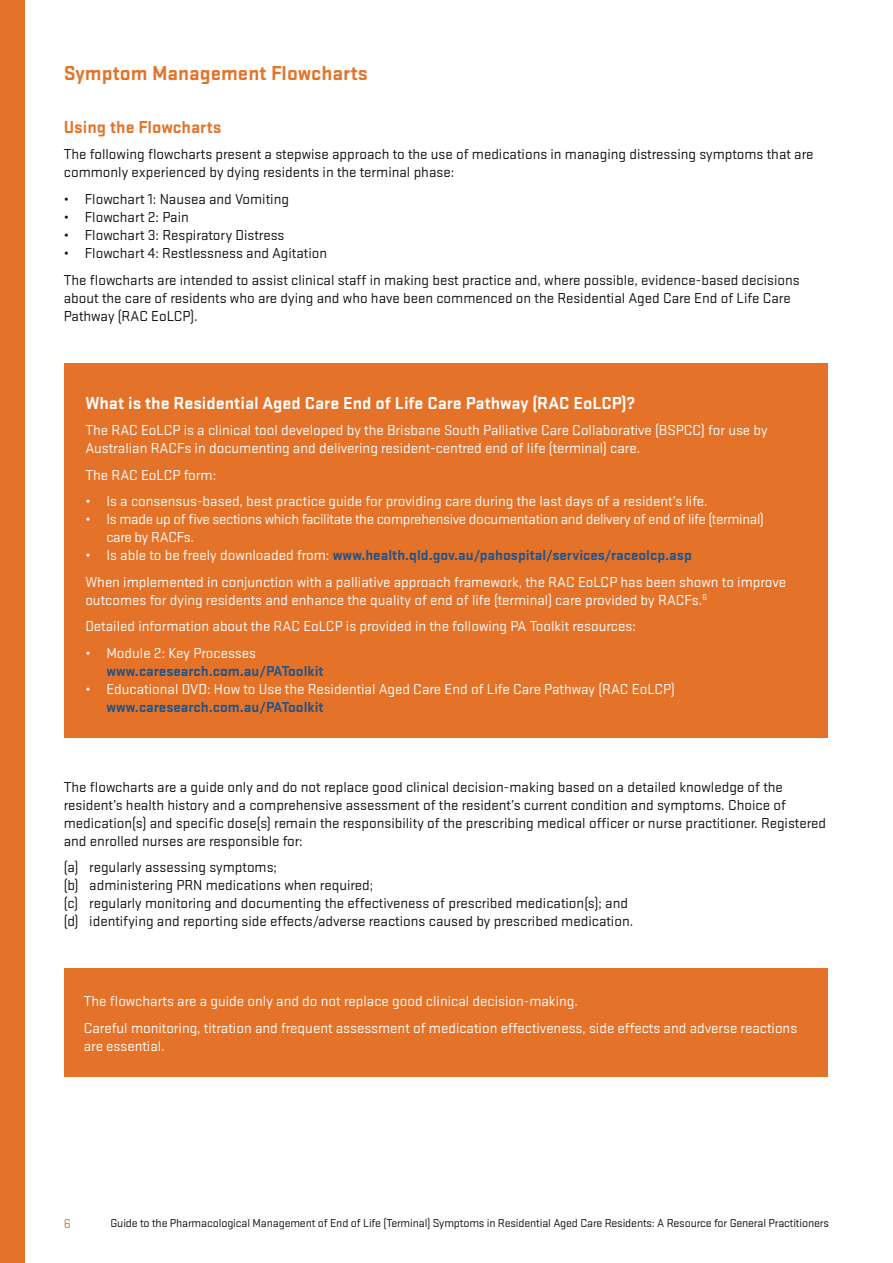
<style>
.page{position:relative;width:893px;height:1263px;background:#fff}
.page>*{position:absolute;margin:0;border:0;box-sizing:border-box;transform-origin:0 0}
.t1{font:700 21px "Stratum 2";color:#e47228}
.t2{font:700 18px "Stratum 2";color:#fff}
.t3{font:700 18px "Stratum 2";color:#e47228}
.t4{font:15px/18px "Stratum 2";color:#121212}
.t5{font:15px/26.5px "Stratum 2";color:#fff}
.t6{font:15px/18px "Stratum 2";letter-spacing:-.02em;color:#fff}
.t7{font:700 15px "Stratum 2";color:#1f548a}
.t8{font:13.5px "Stratum 2";color:#e47228}
.t9{font:12px "Stratum 2";letter-spacing:-.01em;color:#121212}
.s1{font-weight:700;color:#1f548a}
</style>
<div class="page">
<div style="left:0;top:0;width:25px;height:1263px;background:#e47228"></div>
<div style="left:64px;top:363px;width:764px;height:375px;background:#e47228"></div>
<div style="left:64px;top:969px;width:764px;height:108px;background:#e47228"></div>
<h1 class="t1" style="left:64px;top:58px;width:306px">Symptom Management Flowcharts</h1>
<p class="t3" style="left:64px;top:115px;width:159px">Using the Flowcharts</p>
<p class="t4" style="left:64px;top:145px;width:751px">The following flowcharts present a stepwise approach to the use of medications in managing distressing symptoms that are commonly experienced by dying residents in the terminal phase:</p>
<p class="t4" style="left:64px;top:189px;width:227px">• Flowchart 1: Nausea and Vomiting</p>
<p class="t4" style="left:64px;top:207px;width:127px">• Flowchart 2: Pain</p>
<p class="t4" style="left:64px;top:225px;width:222px">• Flowchart 3: Respiratory Distress</p>
<p class="t4" style="left:64px;top:239px;width:737px;line-height:26.5px">• Flowchart 4: Restlessness and Agitation<br>The flowcharts are intended to assist clinical staff in making best practice and, where possible, evidence-based decisions</p>
<p class="t4" style="left:64px;top:288px;width:728px">about the care of residents who are dying and who have been commenced on the Residential Aged Care End of Life Care<br>Pathway (RAC EoLCP).</p>
<p class="t2" style="left:85px;top:390px;width:551px">What is the Residential Aged Care End of Life Care Pathway (RAC EoLCP)?</p>
<p class="t5" style="left:85px;top:420px;width:684px;line-height:18px">The RAC EoLCP is a clinical tool developed by the Brisbane South Palliative Care Collaborative (BSPCC) for use by<br>Australian RACFs in documenting and delivering resident-centred end of life (terminal) care.</p>
<p class="t5" style="left:85px;top:461px;width:132px">The RAC EoLCP form:</p>
<p class="t5" style="left:85px;top:487px;width:624px">• Is a consensus-based, best practice guide for providing care during the last days of a resident’s life.</p>
<p class="t6" style="left:106px;top:509px;width:659px;text-indent:-21px">• Is made up of five sections which facilitate the comprehensive documentation and delivery of end of life (terminal) care by RACFs.</p>
<p class="t5" style="left:85px;top:541px;width:702px">• Is able to be freely downloaded from: <span class="s1">www.health.qld.gov.au/pahospital/services/raceolcp.asp<br></span>When implemented in conjunction with a palliative approach framework, the RAC EoLCP has been shown to improve</p>
<p class="t5" style="left:85px;top:586px;width:623px">outcomes for dying residents and enhance the quality of end of life (terminal) care provided by RACFs.<sup>6<br></sup>Detailed information about the RAC EoLCP is provided in the following PA Toolkit resources:</p>
<p class="t5" style="left:85px;top:639px;width:172px">• Module 2: Key Processes</p>
<p class="t7" style="left:106px;top:660px;width:219px">www.caresearch.com.au/PAToolkit</p>
<p class="t5" style="left:85px;top:675px;width:591px">• Educational DVD: How to Use the Residential Aged Care End of Life Care Pathway (RAC EoLCP)</p>
<p class="t7" style="left:106px;top:696px;width:219px">www.caresearch.com.au/PAToolkit</p>
<p class="t4" style="left:64px;top:777px;width:764px">The flowcharts are a guide only and do not replace good clinical decision-making based on a detailed knowledge of the resident’s health history and a comprehensive assessment of the resident’s current condition and symptoms. Choice of medication(s) and specific dose(s) remain the responsibility of the prescribing medical officer or nurse practitioner. Registered and enrolled nurses are responsible for:</p>
<p class="t4" style="left:64px;top:858px;width:571px">(a) regularly assessing symptoms;<br>(b) administering PRN medications when required;<br>(c) regularly monitoring and documenting the effectiveness of prescribed medication(s); and (d) identifying and reporting side effects/adverse reactions caused by prescribed medication.</p>
<p class="t5" style="left:84px;top:987px;width:715px">The flowcharts are a guide only and do not replace good clinical decision-making.<br>Careful monitoring, titration and frequent assessment of medication effectiveness, side effects and adverse reactions</p>
<p class="t5" style="left:84px;top:1032px;width:83px">are essential.</p>
<p class="t8" style="left:64px;top:1215px;width:9px">6</p>
<p class="t9" style="left:111px;top:1215px;width:720px">Guide to the Pharmacological Management of End of Life (Terminal) Symptoms in Residential Aged Care Residents: A Resource for General Practitioners</p>
</div>
